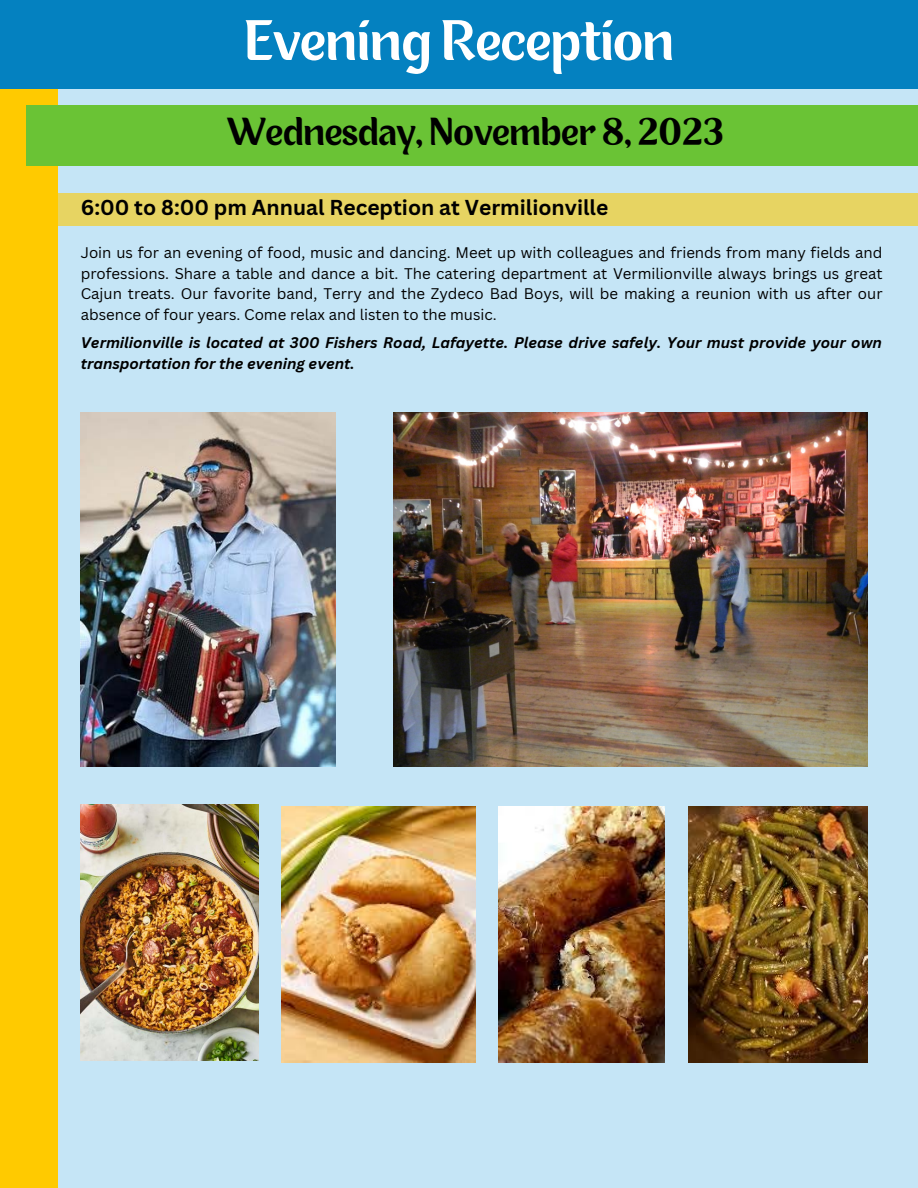
<style>
.page{position:relative;width:918px;height:1188px;background:#fff}
.page>*{position:absolute;margin:0;border:0;box-sizing:border-box;transform-origin:0 0}
.t1{font:52.5px "Para";color:#fff}
.t2{font:36px "Para";color:#000}
.t3{font:700 21px "Canva Sans";color:#000}
.t4{font:15px/20.5px "Canva Sans";color:#000;text-align:justify}
.t5{font:italic 700 15px/20.5px "Canva Sans";color:#000}
</style>
<div class="page">
<div style="left:47px;top:89px;width:871px;height:1099px;background:#c5e5f6"></div>
<div style="left:0;top:78px;width:58px;height:1110px;background:#ffca00"></div>
<div style="left:26px;top:105px;width:892px;height:61px;background:#6ac335"></div>
<div style="left:0;top:0;width:918px;height:89px;background:#0481c0"></div>
<img style="left:81px;top:412px;width:254px;height:355px">
<img style="left:394px;top:412px;width:474px;height:355px">
<img style="left:81px;top:804px;width:178px;height:257px">
<img style="left:282px;top:806px;width:193px;height:257px">
<img style="left:499px;top:806px;width:165px;height:257px">
<img style="left:689px;top:806px;width:178px;height:257px">
<div style="left:47px;top:193px;width:871px;height:33px;background:#e7d462"></div>
<p class="t1" style="left:244px;top:18px;width:431px">Evening Reception</p>
<p class="t2" style="left:227px;top:116px;width:498px">Wednesday, November 8, 2023</p>
<p class="t3" style="left:81px;top:192px;width:529px">6:00 to 8:00 pm Annual Reception at Vermilionville</p>
<p class="t4" style="left:81px;top:242px;width:803px">Join us for an evening of food, music and dancing. Meet up with colleagues and friends from many fields and professions. Share a table and dance a bit. The catering department at Vermilionville always brings us great Cajun treats. Our favorite band, Terry and the Zydeco Bad Boys, will be making a reunion with us after our absence of four years. Come relax and listen to the music.</p>
<p class="t5" style="left:81px;top:332px;width:803px">Vermilionville is located at 300 Fishers Road, Lafayette. Please drive safely. Your must provide your own transportation for the evening event.</p>
</div>
